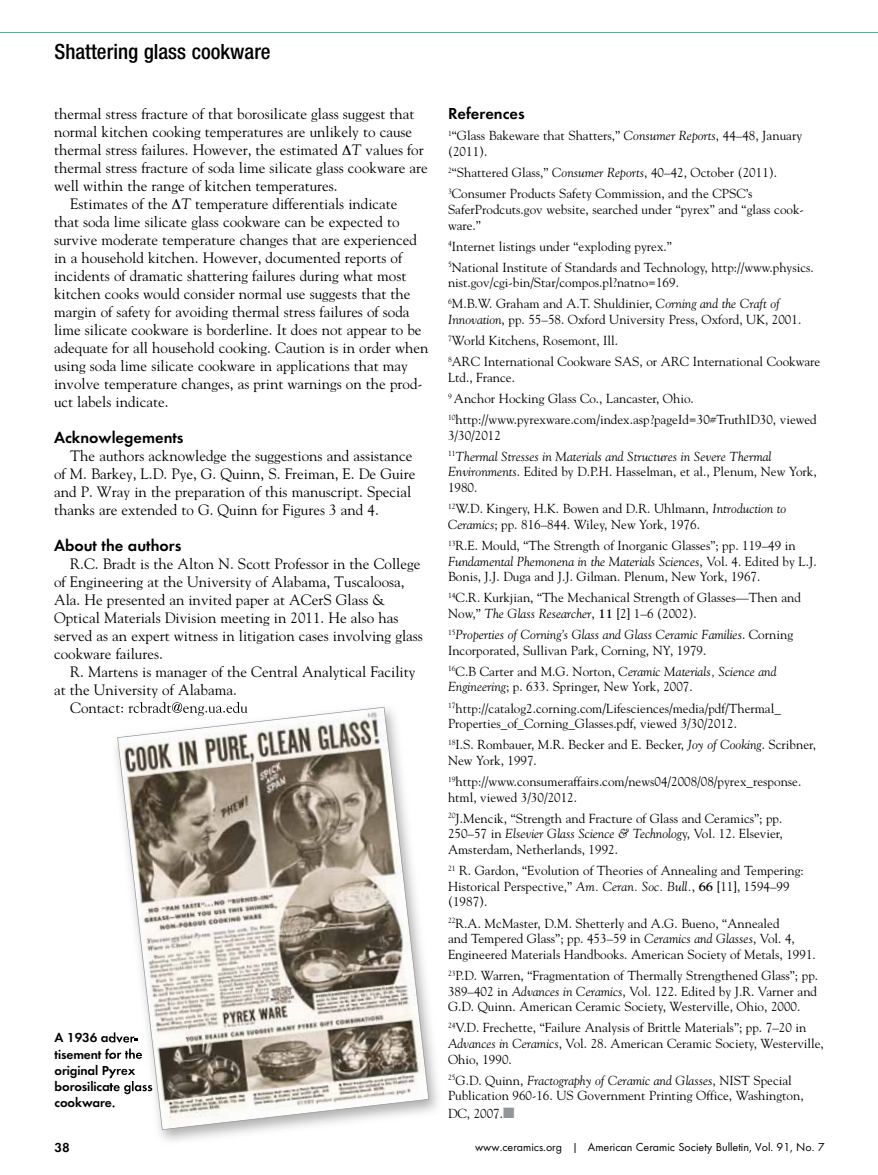
<style>
.page{position:relative;width:878px;height:1175px;background:#fff}
.page>*{position:absolute;margin:0;border:0;box-sizing:border-box;transform-origin:0 0}
.t1{font:500 condensed 21px "Helvetica Neue";color:#000}
.t2{font:600 16.5px "Futura T";color:#000}
.t3{font:15px/18px "Goudy";color:#000}
.t4{font:600 13.5px/16.2px "Futura T";letter-spacing:-.01em;color:#000}
.t5{font:13.05px/15.6px "Goudy";color:#000}
.t6{font:italic 13.05px/21px "Goudy";color:#000}
.t7{font:12px "Futura T";color:#000}
.s1{font-style:italic}
.s2{font-style:normal}
.s3{font-weight:700}
.s4{color:#939598}
</style>
<div class="page">
<hr style="left:0;top:32px;width:878px;height:1px;background:#3f8d72">
<img style="left:111px;top:745px;width:327px;height:396px">
<img style="left:111px;top:703px;width:136px;height:10px">
<img style="left:111px;top:1032px;width:6px;height:10px">
<img style="left:111px;top:1048px;width:6px;height:10px">
<img style="left:111px;top:1064px;width:6px;height:14px">
<img style="left:111px;top:1081px;width:6px;height:13px">
<svg style="left:111px;top:1097px;width:4px;height:10px"></svg>
<svg style="left:117px;top:707px;width:312px;height:423px"></svg>
<h1 class="t1" style="left:55px;top:39px;width:218px">Shattering glass cookware</h1>
<p class="t3" style="left:54px;top:104px;width:362px">thermal stress fracture of that borosilicate glass suggest that</p>
<p class="t3" style="left:54px;top:122px;width:359px">normal kitchen cooking temperatures are unlikely to cause</p>
<p class="t3" style="left:54px;top:140px;width:371px">thermal stress failures. However, the estimated ∆<span class="s1">T</span> values for</p>
<p class="t3" style="left:54px;top:158px;width:375px">thermal stress fracture of soda lime silicate glass cookware are</p>
<p class="t3" style="left:54px;top:176px;width:285px">well within the range of kitchen temperatures.</p>
<p class="t3" style="left:70px;top:194px;width:329px">Estimates of the ∆<span class="s1">T</span> temperature differentials indicate</p>
<p class="t3" style="left:54px;top:212px;width:347px">that soda lime silicate glass cookware can be expected to</p>
<p class="t3" style="left:54px;top:230px;width:364px">survive moderate temperature changes that are experienced</p>
<p class="t3" style="left:54px;top:248px;width:350px">in a household kitchen. However, documented reports of</p>
<p class="t3" style="left:54px;top:266px;width:354px">incidents of dramatic shattering failures during what most</p>
<p class="t3" style="left:54px;top:284px;width:358px">kitchen cooks would consider normal use suggests that the</p>
<p class="t3" style="left:54px;top:302px;width:357px">margin of safety for avoiding thermal stress failures of soda</p>
<p class="t3" style="left:54px;top:320px;width:369px">lime silicate cookware is borderline. It does not appear to be</p>
<p class="t3" style="left:54px;top:338px;width:376px">adequate for all household cooking. Caution is in order when</p>
<p class="t3" style="left:54px;top:356px;width:355px">using soda lime silicate cookware in applications that may</p>
<p class="t3" style="left:54px;top:374px;width:370px">involve temperature changes, as print warnings on the prod-</p>
<p class="t3" style="left:54px;top:392px;width:116px">uct labels indicate.</p>
<p class="t2" style="left:54px;top:427px;width:131px">Acknowlegements</p>
<p class="t3" style="left:54px;top:446px;width:363px;text-indent:16px">The authors acknowledge the suggestions and assistance of M. Barkey, L.D. Pye, G. Quinn, S. Freiman, E. De Guire and P. Wray in the preparation of this manuscript. Special thanks are extended to G. Quinn for Figures 3 and 4.</p>
<p class="t2" style="left:54px;top:535px;width:129px">About the authors</p>
<p class="t3" style="left:54px;top:554px;width:370px;text-indent:16px">R.C. Bradt is the Alton N. Scott Professor in the College of Engineering at the University of Alabama, Tuscaloosa, Ala. He presented an invited paper at ACerS Glass &amp; Optical Materials Division meeting in 2011. He also has served as an expert witness in litigation cases involving glass cookware failures.</p>
<p class="t3" style="left:54px;top:662px;width:363px;text-indent:16px">R. Martens is manager of the Central Analytical Facility at the University of Alabama.</p>
<p class="t4" style="left:55px;top:1029px;width:100px">A 1936 adver&shy;tisement for the original Pyrex borosilicate glass cookware.</p>
<p class="t2" style="left:448px;top:104px;width:78px">References</p>
<p class="t5" style="left:448px;top:128px;width:355px"><sup>1</sup>“Glass Bakeware that Shatters,” <span class="s1">Consumer Reports</span>, 44–48, January (2011).</p>
<p class="t5" style="left:448px;top:162px;width:331px;line-height:21px"><sup>2</sup>“Shattered Glass,” <span class="s1">Consumer Reports</span>, 40–42, October (2011).<br><sup>3</sup>Consumer Products Safety Commission, and the CPSC’s</p>
<p class="t5" style="left:448px;top:201px;width:357px">SaferProdcuts.gov website, searched under “pyrex” and “glass cook&shy;ware.”</p>
<p class="t5" style="left:448px;top:235px;width:367px;line-height:21px"><sup>4</sup>Internet listings under “exploding pyrex.”<br><sup>5</sup>National Institute of Standards and Technology, http://www.physics.</p>
<p class="t5" style="left:448px;top:272px;width:333px;line-height:21px">nist.gov/cgi-bin/Star/compos.pl?natno=169.<br><sup>6</sup>M.B.W. Graham and A.T. Shuldinier, <span class="s1">Corning and the Craft of</span></p>
<p class="t5" style="left:448px;top:309px;width:374px;line-height:21px"><span class="s1">Innovation</span>, pp. 55–58. Oxford University Press, Oxford, UK, 2001.<br><sup>7</sup>World Kitchens, Rosemont, Ill.<br><sup>8</sup>ARC International Cookware SAS, or ARC International Cookware</p>
<p class="t5" style="left:448px;top:366px;width:370px;line-height:21px">Ltd., France.<br><sup>9</sup> Anchor Hocking Glass Co., Lancaster, Ohio.<br><sup>10</sup>http://www.pyrexware.com/index.asp?pageId=30#TruthID30, viewed</p>
<p class="t6" style="left:448px;top:424px;width:325px"><span class="s2">3/30/2012<br></span><sup>11</sup>Thermal Stresses in Materials and Structures in Severe Thermal</p>
<p class="t5" style="left:448px;top:464px;width:370px"><span class="s1">Environments</span>. Edited by D.P.H. Hasselman, et al., Plenum, New York,<br>1980.</p>
<p class="t5" style="left:448px;top:500px;width:340px"><sup>12</sup>W.D. Kingery, H.K. Bowen and D.R. Uhlmann, <span class="s1">Introduction to<br>Ceramics</span>; pp. 816–844. Wiley, New York, 1976.</p>
<p class="t5" style="left:448px;top:537px;width:370px"><sup>13</sup>R.E. Mould, “The Strength of Inorganic Glasses”; pp. 119–49 in<br><span class="s1">Fundamental Phemonena in the Materials Sciences</span>, Vol. 4. Edited by L.J.<br>Bonis, J.J. Duga and J.J. Gilman. Plenum, New York, 1967.</p>
<p class="t5" style="left:448px;top:589px;width:354px"><sup>14</sup>C.R. Kurkjian, “The Mechanical Strength of Glasses—Then and<br>Now,” <span class="s1">The Glass Researcher</span>, <span class="s3">11</span> [2] 1–6 (2002).</p>
<p class="t5" style="left:448px;top:626px;width:346px"><sup>15</sup><span class="s1">Properties of Corning’s Glass and Glass Ceramic Families</span>. Corning<br>Incorporated, Sullivan Park, Corning, NY, 1979.</p>
<p class="t5" style="left:448px;top:663px;width:330px"><sup>16</sup>C.B Carter and M.G. Norton, <span class="s1">Ceramic Materials, Science and<br>Engineering</span>; p. 633. Springer, New York, 2007.</p>
<p class="t5" style="left:448px;top:700px;width:334px"><sup>17</sup>http://catalog2.corning.com/Lifesciences/media/pdf/Thermal_<br>Properties_of_Corning_Glasses.pdf, viewed 3/30/2012.</p>
<p class="t5" style="left:448px;top:736px;width:369px"><sup>18</sup>I.S. Rombauer, M.R. Becker and E. Becker, <span class="s1">Joy of Cooking</span>. Scribner,<br>New York, 1997.</p>
<p class="t5" style="left:448px;top:773px;width:355px"><sup>19</sup>http://www.consumeraffairs.com/news04/2008/08/pyrex_response. html, viewed 3/30/2012.</p>
<p class="t5" style="left:448px;top:810px;width:336px;text-align:justify"><sup>20</sup>J.Mencik, “Strength and Fracture of Glass and Ceramics”; pp.<br>250–57 in <span class="s1">Elsevier Glass Science &amp; Technolog</span>y, Vol. 12. Elsevier, Amsterdam, Netherlands, 1992.</p>
<p class="t5" style="left:448px;top:862px;width:357px"><sup>21</sup> R. Gardon, “Evolution of Theories of Annealing and Tempering:<br>Historical Perspective,” <span class="s1">Am. Ceran. Soc. Bull.</span>, <span class="s3">66</span> [11], 1594–99 (1987).</p>
<p class="t5" style="left:448px;top:914px;width:369px"><sup>22</sup>R.A. McMaster, D.M. Shetterly and A.G. Bueno, “Annealed<br>and Tempered Glass”; pp. 453–59 in <span class="s1">Ceramics and Glasses</span>, Vol. 4,<br>Engineered Materials Handbooks. American Society of Metals, 1991.</p>
<p class="t5" style="left:448px;top:967px;width:371px;text-align:justify"><sup>23</sup>P.D. Warren, “Fragmentation of Thermally Strengthened Glass”; pp.<br>389–402 in <span class="s1">Advances in Ceramics</span>, Vol. 122. Edited by J.R. Varner and G.D. Quinn. American Ceramic Society, Westerville, Ohio, 2000.</p>
<p class="t5" style="left:448px;top:1019px;width:377px"><sup>24</sup>V.D. Frechette, “Failure Analysis of Brittle Materials”; pp. 7–20 in<br><span class="s1">Advances in Ceramics</span>, Vol. 28. American Ceramic Society, Westerville,<br>Ohio, 1990.</p>
<p class="t5" style="left:448px;top:1072px;width:357px"><sup>25</sup>G.D. Quinn, <span class="s1">Fractography of Ceramic and Glasses</span>, NIST Special<br>Publication 960-16. US Government Printing Office, Washington,</p>
<p class="t5" style="left:448px;top:1105px;width:68px">DC, 2007.<span class="s4">■</span></p>
<p class="t4" style="left:55px;top:1138px;width:17px">38</p>
<p class="t7" style="left:475px;top:1139px;width:351px">www.ceramics.org | American Ceramic Society Bulletin, Vol. 91, No. 7</p>
</div>
